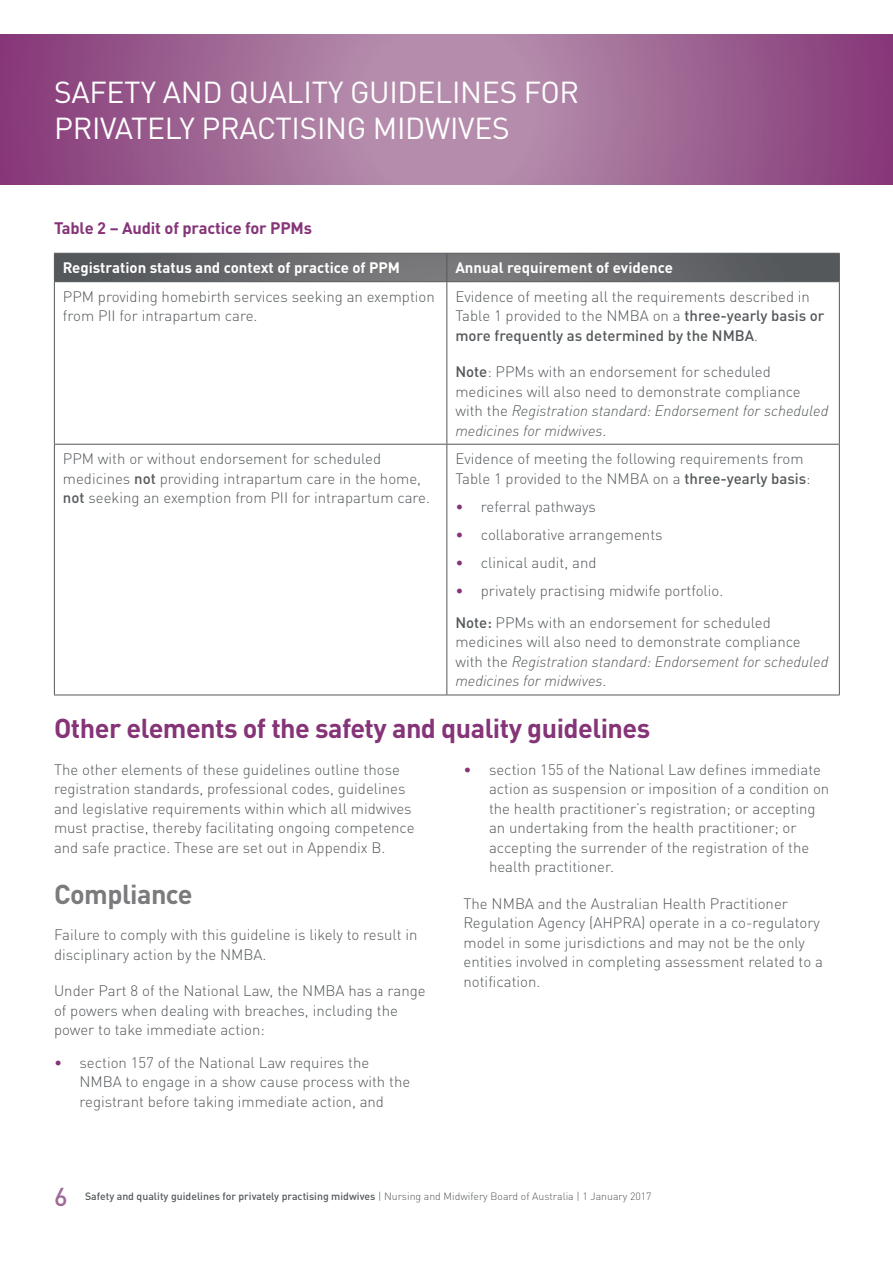
<style>
.page{position:relative;width:893px;height:1263px;background:#fff}
.page>*{position:absolute;margin:0;border:0;box-sizing:border-box;transform-origin:0 0}
.t1{font:30px/36px "DINOT";letter-spacing:-.01em;color:#fff}
.t2{font:700 27px "DINOT";letter-spacing:-.02em;color:#863478}
.t3{font:700 27px "DINOT";letter-spacing:-.02em;color:#7b7b7e}
.t4{font:500 25.5px "DINOT";color:#a06a95}
.Subheader{font:700 16.5px "DINOT";letter-spacing:-.01em;color:#863478}
.Body{font:300 15px/19.5px "DINOT";color:#54585b}
.Body-2{font:700 15px "DINOT";color:#fff}
.t5{font:500 10.5px "DINOT";color:#54585b}
.s1{font-weight:500}
.s2{font-style:italic}
.s3{color:#863478}
.s4{font-weight:300}
</style>
<div class="page">
<svg style="left:0;top:34px;width:893px;height:150px;background:#a06895"></svg>
<svg style="left:54px;top:253px;width:786px;height:28px;background:#66686b"></svg>
<hr style="left:54px;top:281px;width:393px;height:1px;background:#54585b">
<hr style="left:54px;top:282px;width:1px;height:162px;background:#54585b">
<hr style="left:447px;top:281px;width:393px;height:1px;background:#54585b">
<hr style="left:446px;top:282px;width:1px;height:162px;background:#54585b">
<hr style="left:839px;top:282px;width:1px;height:162px;background:#54585b">
<hr style="left:54px;top:444px;width:393px;height:1px;background:#54585b">
<hr style="left:54px;top:445px;width:1px;height:250px;background:#54585b">
<hr style="left:447px;top:444px;width:393px;height:1px;background:#54585b">
<hr style="left:446px;top:445px;width:1px;height:250px;background:#54585b">
<hr style="left:839px;top:445px;width:1px;height:250px;background:#54585b">
<hr style="left:54px;top:695px;width:393px;height:1px;background:#54585b">
<hr style="left:447px;top:695px;width:393px;height:1px;background:#54585b">
<h1 class="t1" style="left:54px;top:74px;width:527px">SAFETY AND QUALITY GUIDELINES FOR<br>PRIVATELY PRACTISING MIDWIVES</h1>
<p class="Subheader" style="left:54px;top:217px;width:260px">Table 2 – Audit of practice for PPMs</p>
<p class="Body-2" style="left:63px;top:258px;width:339px">Registration status and context of practice of PPM</p>
<p class="Body-2" style="left:455px;top:258px;width:219px">Annual requirement of evidence</p>
<p class="Body" style="left:63px;top:286px;width:373px">PPM providing homebirth services seeking an exemption from PII for intrapartum care.</p>
<p class="Body" style="left:455px;top:286px;width:371px">Evidence of meeting all the requirements described in<br>Table 1 provided to the NMBA on a <span class="s1">three-yearly basis or more frequently as determined by the NMBA</span>.</p>
<p class="Body" style="left:455px;top:362px;width:374px"><span class="s1">Note</span>: PPMs with an endorsement for scheduled medicines will also need to demonstrate compliance with the <span class="s2">Registration standard: Endorsement for scheduled medicines for midwives</span>.</p>
<p class="Body" style="left:63px;top:449px;width:369px">PPM with or without endorsement for scheduled medicines <span class="s1">not</span> providing intrapartum care in the home, <span class="s1">not</span> seeking an exemption from PII for intrapartum care.</p>
<p class="Body" style="left:455px;top:449px;width:357px">Evidence of meeting the following requirements from<br>Table 1 provided to the NMBA on a <span class="s1">three-yearly basis</span>:</p>
<p class="Body" style="left:455px;top:496px;width:142px"><span class="s3">•</span> referral pathways</p>
<p class="Body" style="left:455px;top:524px;width:209px"><span class="s3">•</span> collaborative arrangements</p>
<p class="Body" style="left:455px;top:552px;width:143px"><span class="s3">•</span> clinical audit, and</p>
<p class="Body" style="left:455px;top:580px;width:270px"><span class="s3">•</span> privately practising midwife portfolio.</p>
<p class="Body" style="left:455px;top:613px;width:374px"><span class="s1">Note:</span> PPMs with an endorsement for scheduled medicines will also need to demonstrate compliance with the <span class="s2">Registration standard: Endorsement for scheduled medicines for midwives</span>.</p>
<p class="t2" style="left:54px;top:711px;width:598px">Other elements of the safety and quality guidelines</p>
<p class="Body" style="left:54px;top:759px;width:362px">The other elements of these guidelines outline those registration standards, professional codes, guidelines and legislative requirements within which all midwives must practise, thereby facilitating ongoing competence and safe practice. These are set out in Appendix B.</p>
<p class="t3" style="left:54px;top:876px;width:140px">Compliance</p>
<p class="Body" style="left:54px;top:925px;width:365px">Failure to comply with this guideline is likely to result in disciplinary action by the NMBA.</p>
<p class="Body" style="left:54px;top:981px;width:373px">Under Part 8 of the National Law, the NMBA has a range of powers when dealing with breaches, including the power to take immediate action:</p>
<p class="Body" style="left:80px;top:1052px;width:332px;text-indent:-26px"><span class="s3">•</span> section 157 of the National Law requires the<br>NMBA to engage in a show cause process with the registrant before taking immediate action, and</p>
<p class="Body" style="left:489px;top:759px;width:342px;text-indent:-26px"><span class="s3">•</span> section 155 of the National Law defines immediate action as suspension or imposition of a condition on the health practitioner’s registration; or accepting an undertaking from the health practitioner; or accepting the surrender of the registration of the health practitioner.</p>
<p class="Body" style="left:463px;top:893px;width:361px">The NMBA and the Australian Health Practitioner Regulation Agency (AHPRA) operate in a co-regulatory model in some jurisdictions and may not be the only entities involved in completing assessment related to a notification.</p>
<h3 class="t4" style="left:54px;top:1180px;width:15px">6</h3>
<p class="t5" style="left:85px;top:1190px;width:568px">Safety and quality guidelines for privately practising midwives <span class="s4">| Nursing and Midwifery Board of Australia | 1 January 2017</span></p>
</div>
